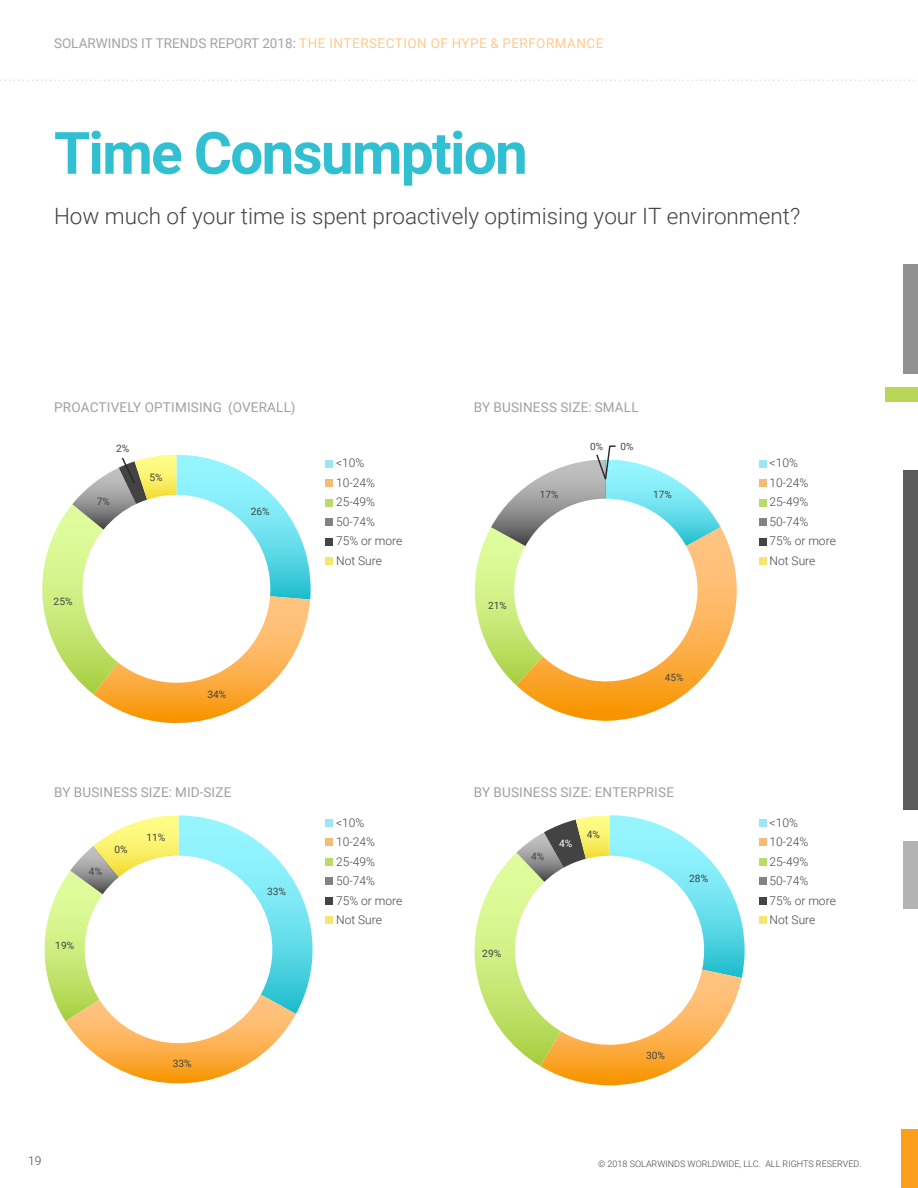
<style>
.page{position:relative;width:918px;height:1188px;background:#fff}
.page>*{position:absolute;margin:0;border:0;box-sizing:border-box;transform-origin:0 0}
.t1{font:700 58.5px "Roboto";letter-spacing:-.03em;color:#31c0d1}
.t2{font:300 22.5px "Roboto";color:#444}
.t3{font:13.5px "Roboto";letter-spacing:.015em;color:#a2a1a2}
.t4{font:13.5px "Roboto";letter-spacing:.03em;color:#fecb8c}
.t5{font:300 12px/19.5px "Roboto";color:#444}
.t6{font:10.2px/20.4px "Roboto";color:#444}
.t7{font:10.2px "Roboto";color:#fff}
.t8{font:10.05px "Roboto";color:#444}
.t9{font:300 9px "Roboto";color:#444}
.s1{color:#a5a2a2}
</style>
<div class="page">
<svg style="left:1px;top:80px;width:914px;height:1px"></svg>
<div style="left:902px;top:1130px;width:16px;height:58px;background:#fa9e1c"></div>
<div style="left:904px;top:264px;width:14px;height:110px;background:#919191"></div>
<div style="left:904px;top:842px;width:14px;height:67px;background:#b3b3b3"></div>
<div style="left:885px;top:387px;width:33px;height:15px;background:#b8d657"></div>
<div style="left:904px;top:470px;width:14px;height:340px;background:#5c5c5c"></div>
<svg style="left:42px;top:455px;width:269px;height:269px"></svg>
<svg style="left:44px;top:815px;width:269px;height:269px"></svg>
<svg style="left:516px;top:528px;width:221px;height:193px"></svg>
<svg style="left:474px;top:445px;width:247px;height:240px"></svg>
<svg style="left:474px;top:815px;width:271px;height:271px"></svg>
<div style="left:326px;top:460px;width:7px;height:7px;background:#9ae6f4"></div>
<div style="left:326px;top:819px;width:7px;height:7px;background:#9ae6f4"></div>
<div style="left:759px;top:460px;width:7px;height:7px;background:#9ae6f4"></div>
<div style="left:759px;top:819px;width:7px;height:7px;background:#9ae6f4"></div>
<div style="left:326px;top:480px;width:7px;height:7px;background:#f5ba74"></div>
<div style="left:326px;top:839px;width:7px;height:7px;background:#f5ba74"></div>
<div style="left:759px;top:480px;width:7px;height:7px;background:#f5ba74"></div>
<div style="left:759px;top:839px;width:7px;height:7px;background:#f5ba74"></div>
<div style="left:326px;top:499px;width:7px;height:7px;background:#bcda6a"></div>
<div style="left:326px;top:858px;width:7px;height:8px;background:#bcda6a"></div>
<div style="left:759px;top:499px;width:7px;height:7px;background:#bcda6a"></div>
<div style="left:759px;top:858px;width:7px;height:8px;background:#bcda6a"></div>
<div style="left:326px;top:519px;width:7px;height:7px;background:#828282"></div>
<div style="left:326px;top:878px;width:7px;height:7px;background:#828282"></div>
<div style="left:759px;top:519px;width:7px;height:7px;background:#828282"></div>
<div style="left:759px;top:878px;width:7px;height:7px;background:#828282"></div>
<div style="left:326px;top:538px;width:7px;height:7px;background:#434343"></div>
<div style="left:326px;top:897px;width:7px;height:8px;background:#434343"></div>
<div style="left:759px;top:538px;width:7px;height:7px;background:#434343"></div>
<div style="left:759px;top:897px;width:7px;height:8px;background:#434343"></div>
<div style="left:326px;top:558px;width:7px;height:7px;background:#f5e76d"></div>
<div style="left:326px;top:917px;width:7px;height:7px;background:#f5e76d"></div>
<div style="left:759px;top:558px;width:7px;height:7px;background:#f5e76d"></div>
<div style="left:759px;top:917px;width:7px;height:7px;background:#f5e76d"></div>
<p class="t4" style="left:54px;top:34px;width:551px"><span class="s1">SOLARWINDS IT TRENDS REPORT 2018:</span> THE INTERSECTION OF HYPE &amp; PERFORMANCE</p>
<h1 class="t1" style="left:54px;top:112px;width:475px">Time Consumption</h1>
<h2 class="t2" style="left:54px;top:201px;width:748px">How much of your time is spent proactively optimising your IT environment?</h2>
<p class="t3" style="left:54px;top:398px;width:243px">PROACTIVELY OPTIMISING (OVERALL)</p>
<p class="t6" style="left:116px;top:438px;width:15px">2%</p>
<p class="t6" style="left:97px;top:491px;width:15px">7%</p>
<p class="t6" style="left:150px;top:467px;width:15px">5%</p>
<p class="t6" style="left:54px;top:591px;width:20px">25%</p>
<p class="t6" style="left:251px;top:501px;width:20px">26%</p>
<p class="t6" style="left:207px;top:684px;width:20px">34%</p>
<p class="t5" style="left:336px;top:453px;width:68px">&lt;10%<br>10-24%<br>25-49%<br>50-74%<br>75% or more<br>Not Sure</p>
<p class="t6" style="left:361px;top:551px;width:25px">&lt;10%</p>
<p class="t3" style="left:474px;top:398px;width:166px">BY BUSINESS SIZE: SMALL</p>
<p class="t8" style="left:590px;top:439px;width:15px">0%</p>
<p class="t8" style="left:620px;top:439px;width:15px">0%</p>
<p class="t8" style="left:540px;top:487px;width:20px">17%</p>
<p class="t8" style="left:653px;top:487px;width:20px">17%</p>
<p class="t8" style="left:488px;top:598px;width:20px">21%</p>
<p class="t8" style="left:665px;top:670px;width:20px">45%</p>
<p class="t3" style="left:54px;top:782px;width:179px">BY BUSINESS SIZE: MID-SIZE</p>
<p class="t3" style="left:474px;top:782px;width:202px">BY BUSINESS SIZE: ENTERPRISE</p>
<p class="t6" style="left:89px;top:861px;width:15px">4%</p>
<p class="t6" style="left:115px;top:839px;width:15px">0%</p>
<p class="t6" style="left:147px;top:826px;width:20px">11%</p>
<p class="t6" style="left:55px;top:935px;width:20px">19%</p>
<p class="t6" style="left:267px;top:881px;width:20px">33%</p>
<p class="t5" style="left:336px;top:812px;width:68px">&lt;10%<br>10-24%<br>25-49%<br>50-74%<br>75% or more<br>Not Sure</p>
<p class="t6" style="left:342px;top:886px;width:35px">&lt;10%<br>10-24%</p>
<p class="t6" style="left:531px;top:846px;width:15px">4%</p>
<p class="t7" style="left:559px;top:836px;width:15px">4%</p>
<p class="t6" style="left:587px;top:824px;width:15px">4%</p>
<p class="t6" style="left:482px;top:942px;width:20px">29%</p>
<p class="t6" style="left:689px;top:867px;width:20px">28%</p>
<p class="t6" style="left:173px;top:1053px;width:20px">33%</p>
<p class="t6" style="left:646px;top:1045px;width:20px">30%</p>
<p class="t5" style="left:770px;top:453px;width:68px">&lt;10%<br>10-24%<br>25-49%<br>50-74%<br>75% or more<br>Not Sure</p>
<p class="t8" style="left:782px;top:548px;width:25px">&lt;10%</p>
<p class="t5" style="left:770px;top:812px;width:68px">&lt;10%<br>10-24%<br>25-49%<br>50-74%<br>75% or more<br>Not Sure</p>
<p class="t6" style="left:775px;top:888px;width:35px">&lt;10%<br>10-24%</p>
<p class="t5" style="left:28px;top:1151px;width:15px">19</p>
<p class="t9" style="left:598px;top:1157px;width:265px">© 2018 SOLARWINDS WORLDWIDE, LLC. ALL RIGHTS RESERVED.</p>
</div>
